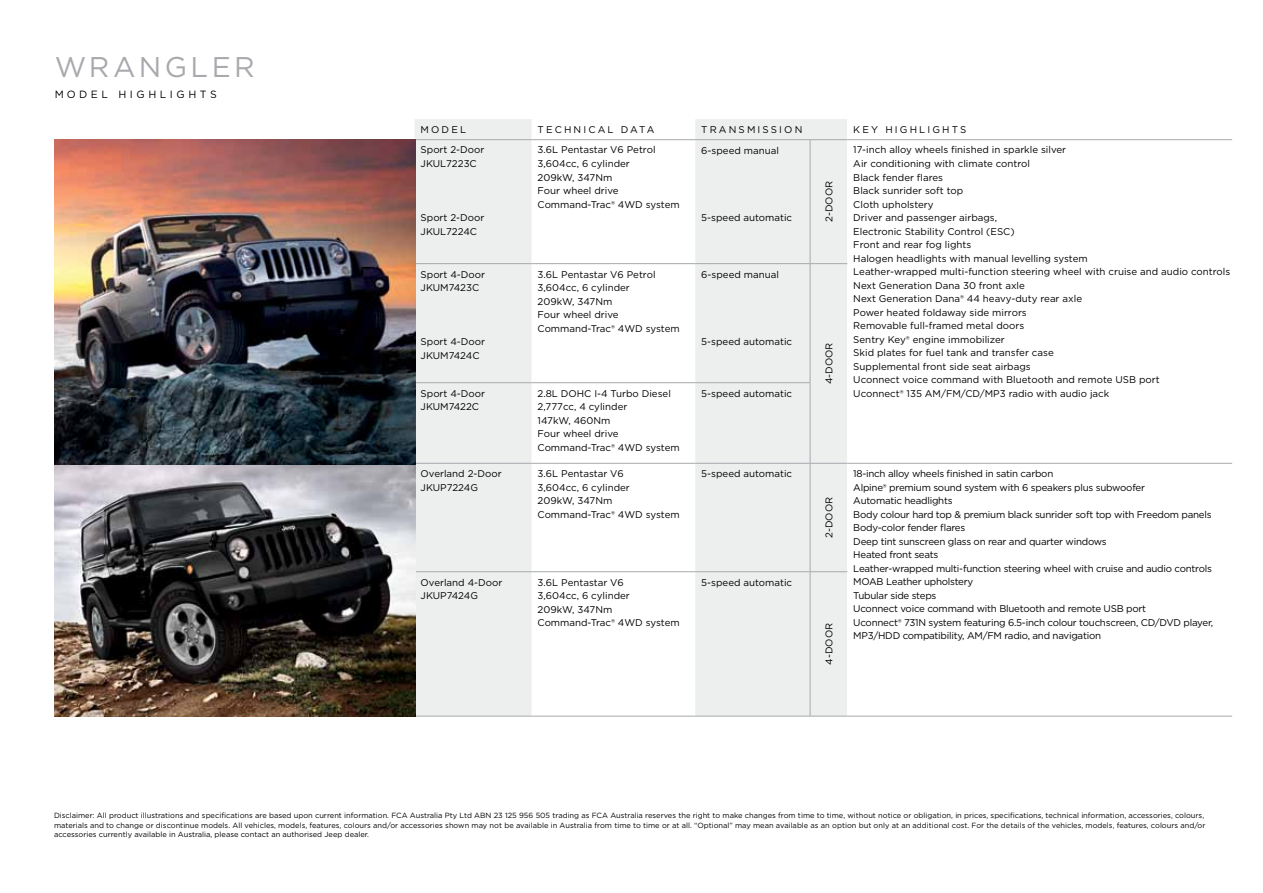
<style>
.page{position:relative;width:1263px;height:893px;background:#fff}
.page>*{position:absolute;margin:0;border:0;box-sizing:border-box;transform-origin:0 0}
.t1{font:28.5px "Gotham";letter-spacing:.12em;color:#a7a9ac}
.t2{font:10.5px "Gotham";letter-spacing:.34em;color:#000}
.t3{font:9.75px/13.5px "Gotham";color:#000}
.t4{font:9.75px/13.5px "Gotham";letter-spacing:-.025em;color:#000}
.t5{font:9.75px "Gotham";letter-spacing:.22em;color:#000}
.t6{font:7.5px/9.3px "Gotham";color:#000}
</style>
<div class="page">
<svg style="left:415px;top:119px;width:432px;height:597px;fill:#edeeee"></svg>
<svg style="left:847px;top:140px;width:385px;height:576px"></svg>
<hr style="left:810px;top:140px;width:1px;height:123px;background:#a7a9ac">
<hr style="left:810px;top:264px;width:1px;height:118px;background:#a7a9ac">
<hr style="left:810px;top:383px;width:1px;height:80px;background:#a7a9ac">
<hr style="left:810px;top:464px;width:1px;height:107px;background:#a7a9ac">
<hr style="left:810px;top:572px;width:1px;height:144px;background:#a7a9ac">
<hr style="left:415px;top:139px;width:116px;height:1px;background:#a7a9ac">
<hr style="left:531px;top:139px;width:164px;height:1px;background:#a7a9ac">
<hr style="left:695px;top:139px;width:115px;height:1px;background:#a7a9ac">
<hr style="left:810px;top:139px;width:37px;height:1px;background:#a7a9ac">
<hr style="left:847px;top:139px;width:385px;height:1px;background:#a7a9ac">
<hr style="left:415px;top:263px;width:116px;height:1px;background:#a7a9ac">
<hr style="left:531px;top:263px;width:164px;height:1px;background:#a7a9ac">
<hr style="left:695px;top:263px;width:115px;height:1px;background:#a7a9ac">
<hr style="left:810px;top:263px;width:37px;height:1px;background:#a7a9ac">
<hr style="left:415px;top:382px;width:116px;height:1px;background:#a7a9ac">
<hr style="left:531px;top:382px;width:164px;height:1px;background:#a7a9ac">
<hr style="left:695px;top:382px;width:115px;height:1px;background:#a7a9ac">
<hr style="left:415px;top:463px;width:116px;height:1px;background:#a7a9ac">
<hr style="left:531px;top:463px;width:164px;height:1px;background:#a7a9ac">
<hr style="left:695px;top:463px;width:115px;height:1px;background:#a7a9ac">
<hr style="left:810px;top:463px;width:37px;height:1px;background:#a7a9ac">
<hr style="left:847px;top:463px;width:385px;height:1px;background:#a7a9ac">
<hr style="left:415px;top:571px;width:116px;height:1px;background:#a7a9ac">
<hr style="left:531px;top:571px;width:164px;height:1px;background:#a7a9ac">
<hr style="left:695px;top:571px;width:115px;height:1px;background:#a7a9ac">
<hr style="left:810px;top:571px;width:37px;height:1px;background:#a7a9ac">
<hr style="left:54px;top:716px;width:361px;height:1px;background:#a7a9ac">
<hr style="left:415px;top:716px;width:116px;height:1px;background:#a7a9ac">
<hr style="left:531px;top:716px;width:164px;height:1px;background:#a7a9ac">
<hr style="left:695px;top:716px;width:115px;height:1px;background:#a7a9ac">
<hr style="left:810px;top:716px;width:37px;height:1px;background:#a7a9ac">
<hr style="left:847px;top:716px;width:385px;height:1px;background:#a7a9ac">
<img style="left:54px;top:465px;width:361px;height:251px">
<img style="left:54px;top:139px;width:361px;height:326px">
<h1 class="t1" style="left:54px;top:48px;width:202px">WRANGLER</h1>
<p class="t2" style="left:54px;top:87px;width:164px">MODEL HIGHLIGHTS</p>
<p class="t3" style="left:421px;top:123px;width:47px">MODE L</p>
<p class="t5" style="left:537px;top:124px;width:118px">TE CHNICAL DATA</p>
<p class="t5" style="left:701px;top:124px;width:103px">TRANSMISSION</p>
<p class="t5" style="left:853px;top:124px;width:114px">KE Y HIGHLIGHTS</p>
<p class="t3" style="left:421px;top:143px;width:65px">Sport 2-Door<br>JKUL7223C</p>
<p class="t3" style="left:853px;top:143px;width:378px">17-inch alloy wheels finished in sparkle silver<br>Air conditioning with climate control<br>Black fender flares<br>Black sunrider soft top<br>Cloth upholstery<br>Driver and passenger airbags,<br>Electronic Stability Control (ESC)<br>Front and rear fog lights<br>Halogen headlights with manual levelling system<br>Leather-wrapped multi-function steering wheel with cruise and audio controls Next Generation Dana 30 front axle<br>Next Generation Dana® 44 heavy-duty rear axle<br>Power heated foldaway side mirrors<br>Removable full-framed metal doors<br>Sentry Key® engine immobilizer<br>Skid plates for fuel tank and transfer case<br>Supplemental front side seat airbags<br>Uconnect voice command with Bluetooth and remote USB port<br>Uconnect® 135 AM/FM/CD/MP3 radio with audio jack</p>
<p class="t3" style="left:538px;top:143px;width:144px">3.6L Pentastar V6 Petrol<br>3,604cc, 6 cylinder<br>209kW, 347Nm<br>Four wheel drive<br>Command-Trac® 4WD system</p>
<p class="t3" style="left:701px;top:143px;width:79px">6-speed manual</p>
<p class="t3" style="left:701px;top:211px;width:92px">5-speed automatic</p>
<p class="t3" style="left:822px;top:222px;width:43px;rotate:-90deg">2-DOOR</p>
<p class="t3" style="left:421px;top:211px;width:65px">Sport 2-Door<br>JKUL7224C</p>
<p class="t3" style="left:537px;top:267px;width:144px">3.6L Pentastar V6 Petrol<br>3,604cc, 6 cylinder<br>209kW, 347Nm<br>Four wheel drive<br>Command-Trac® 4WD system</p>
<p class="t3" style="left:701px;top:267px;width:79px">6-speed manual</p>
<p class="t3" style="left:701px;top:335px;width:92px">5-speed automatic</p>
<p class="t3" style="left:421px;top:267px;width:66px">Sport 4-Door<br>JKUM7423C</p>
<p class="t3" style="left:421px;top:335px;width:66px">Sport 4-Door<br>JKUM7424C</p>
<p class="t3" style="left:822px;top:384px;width:43px;rotate:-90deg">4-DOOR</p>
<p class="t3" style="left:421px;top:386px;width:66px">Sport 4-Door<br>JKUM7422C</p>
<p class="t3" style="left:537px;top:386px;width:144px">2.8L DOHC I-4 Turbo Diesel<br>2,777cc, 4 cylinder<br>147kW, 460Nm<br>Four wheel drive<br>Command-Trac® 4WD system</p>
<p class="t3" style="left:701px;top:386px;width:92px">5-speed automatic</p>
<p class="t3" style="left:421px;top:467px;width:83px">Overland 2-Door<br>JKUP7224G</p>
<p class="t3" style="left:537px;top:467px;width:144px">3.6L Pentastar V6<br>3,604cc, 6 cylinder<br>209kW, 347Nm<br>Command-Trac® 4WD system</p>
<p class="t3" style="left:701px;top:467px;width:92px">5-speed automatic</p>
<p class="t4" style="left:853px;top:467px;width:361px">18-inch alloy wheels finished in satin carbon<br>Alpine® premium sound system with 6 speakers plus subwoofer<br>Automatic headlights<br>Body colour hard top &amp; premium black sunrider soft top with Freedom panels Body-color fender flares<br>Deep tint sunscreen glass on rear and quarter windows<br>Heated front seats<br>Leather-wrapped multi-function steering wheel with cruise and audio controls MOAB Leather upholstery<br>Tubular side steps<br>Uconnect voice command with Bluetooth and remote USB port<br>Uconnect® 731N system featuring 6.5-inch colour touchscreen, CD/DVD player, MP3/HDD compatibility, AM/FM radio, and navigation</p>
<p class="t3" style="left:822px;top:538px;width:43px;rotate:-90deg">2-DOOR</p>
<p class="t3" style="left:421px;top:575px;width:83px">Overland 4-Door<br>JKUP7424G</p>
<p class="t3" style="left:537px;top:575px;width:144px">3.6L Pentastar V6<br>3,604cc, 6 cylinder<br>209kW, 347Nm<br>Command-Trac® 4WD system</p>
<p class="t3" style="left:701px;top:575px;width:92px">5-speed automatic</p>
<p class="t3" style="left:822px;top:665px;width:43px;rotate:-90deg">4-DOOR</p>
<p class="t6" style="left:54px;top:811px;width:1153px">Disclaimer: All product illustrations and specifications are based upon current information. FCA Australia Pty Ltd ABN 23 125 956 505 trading as FCA Australia reserves the right to make changes from time to time, without notice or obligation, in prices, specifications, technical information, accessories, colours, materials and to change or discontinue models. All vehicles, models, features, colours and/or accessories shown may not be available in Australia from time to time or at all. “Optional” may mean available as an option but only at an additional cost. For the details of the vehicles, models, features, colours and/or accessories currently available in Australia, please contact an authorised Jeep dealer.</p>
</div>
